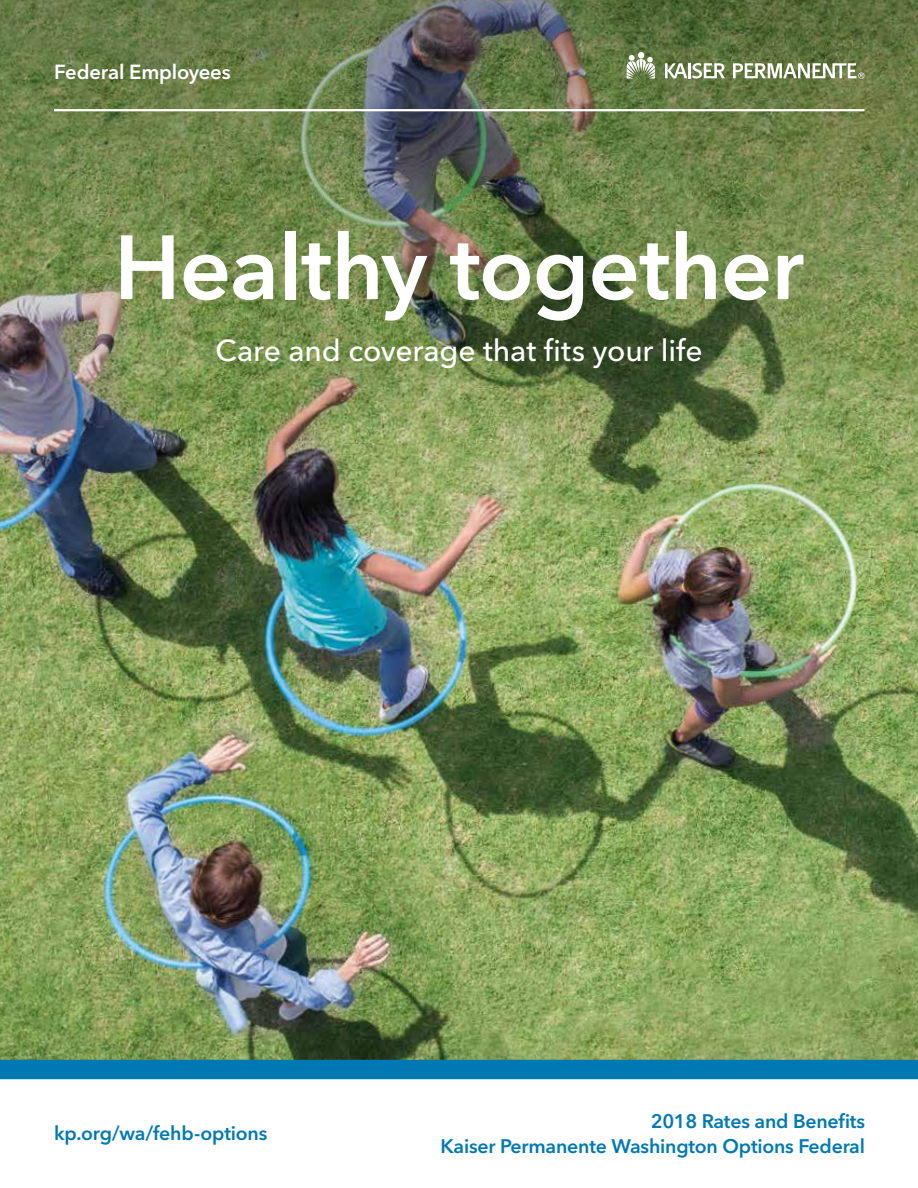
<style>
.page{position:relative;width:918px;height:1188px;background:#fff}
.page>*{position:absolute;margin:0;border:0;box-sizing:border-box;transform-origin:0 0}
.t1{font:600 90px "Avenir Next LT Pro";letter-spacing:-.015em;color:#fff}
.t2{font:500 30px "Avenir Next LT Pro";letter-spacing:-.005em;color:#fff}
.t3{font:600 20.25px "Avenir Next LT Pro";letter-spacing:-.01em;color:#fff}
.t4{font:600 19.5px/25.5px "Avenir Next LT Pro";letter-spacing:-.01em;color:#0079b3;text-align:right}
</style>
<div class="page">
<img style="left:0;top:744px;width:918px;height:316px">
<img style="left:0;top:0;width:918px;height:744px">
<div style="left:0;top:1060px;width:918px;height:19px;background:#0079b3"></div>
<hr style="left:54px;top:109px;width:810px;height:2px;background:#fff">
<svg style="left:627px;top:54px;width:28px;height:24px"></svg>
<div style="left:638px;top:52px;width:6px;height:7px;background:#fff;border-radius:50%"></div>
<hr style="left:688px;top:63px;width:3px;height:15px;background:#fff">
<svg style="left:665px;top:63px;width:22px;height:15px"></svg>
<svg style="left:693px;top:63px;width:32px;height:15px"></svg>
<svg style="left:733px;top:63px;width:131px;height:16px"></svg>
<p class="t3" style="left:54px;top:59px;width:178px">Federal Employees</p>
<h1 class="t1" style="left:114px;top:213px;width:691px">Healthy together</h1>
<h2 class="t2" style="left:215px;top:332px;width:489px">Care and coverage that fits your life</h2>
<p class="t4" style="left:54px;top:1120px;width:215px">kp.org/wa/fehb-options</p>
<p class="t4" style="left:441px;top:1108px;width:426px">2018 Rates and Benefits<br>Kaiser Permanente Washington Options Federal</p>
</div>
